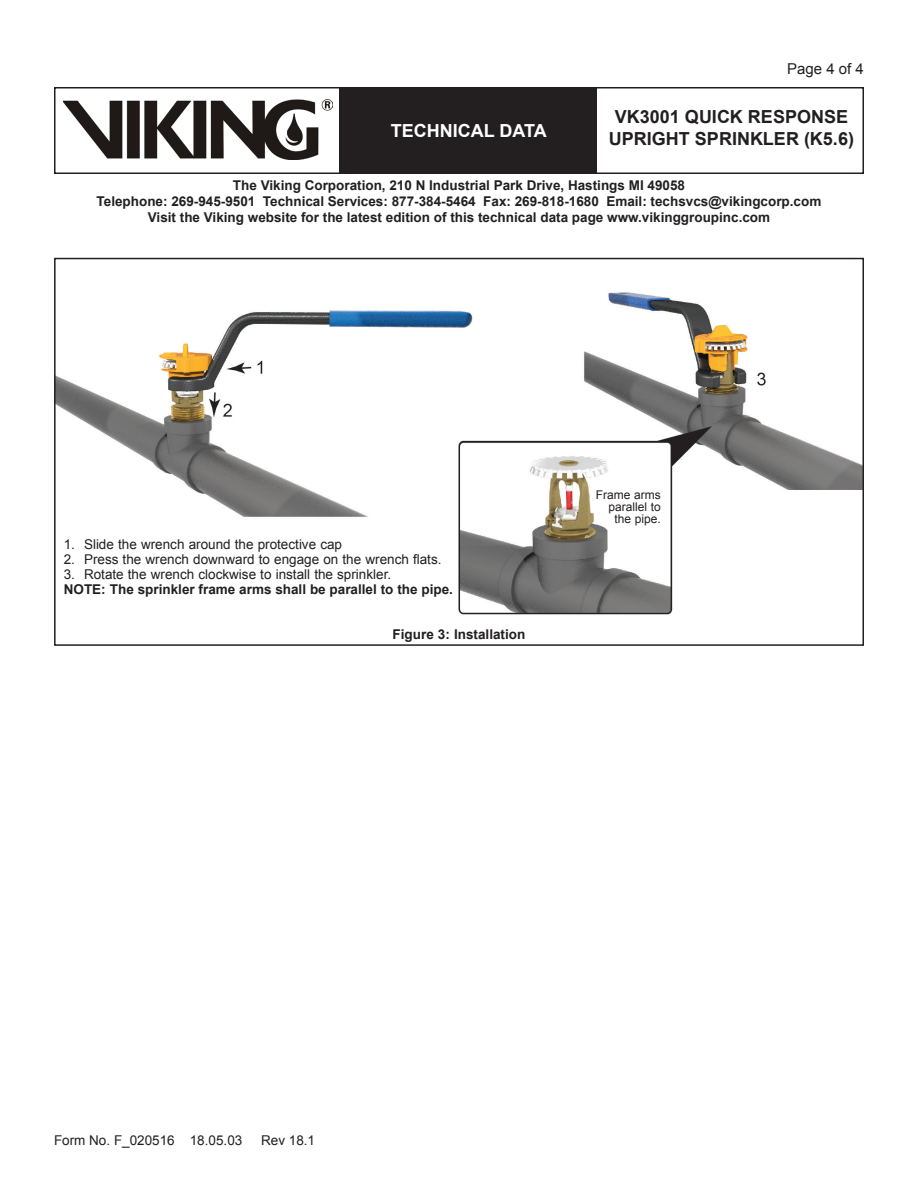
<style>
.page{position:relative;width:918px;height:1188px;background:#fff}
.page>*{position:absolute;margin:0;border:0;box-sizing:border-box;transform-origin:0 0}
.t1{font:700 18px/21.6px "Arial";color:#231f20;text-align:center}
.t2{font:700 18px "Arial";color:#fff}
.t3{font:15px "Arial";color:#231f20}
.VK_FIG_num{font:700 13.5px/16.2px "Arial";color:#231f20;text-align:center}
.t4{font:13.5px "Arial";color:#231f20}
.VK_body_TechData{font:12px/12px "Arial";color:#231f20;text-align:right}
</style>
<div class="page">
<div style="left:54px;top:87px;width:810px;height:87px;border:2px solid #231f20"></div>
<div style="left:340px;top:88px;width:257px;height:85px;background:#231f20"></div>
<img style="left:63px;top:99px;width:269px;height:60px">
<img style="left:57px;top:292px;width:804px;height:323px">
<div style="left:54px;top:258px;width:810px;height:388px;border:2px solid #231f20"></div>
<h1 class="t2" style="left:391px;top:118px;width:157px">TECHNICAL DATA</h1>
<p class="t3" style="left:787px;top:59px;width:78px">Page 4 of 4</p>
<h1 class="t1" style="left:609px;top:107px;width:247px">VK3001 QUICK RESPONSE<br>UPRIGHT SPRINKLER (K5.6)</h1>
<p class="VK_FIG_num" style="left:97px;top:177px;width:726px">The Viking Corporation, 210 N Industrial Park Drive, Hastings MI 49058<br>Telephone: 269-945-9501 Technical Services: 877-384-5464 Fax: 269-818-1680 Email: techsvcs@vikingcorp.com<br>Visit the Viking website for the latest edition of this technical data page www.vikinggroupinc.com</p>
<p class="t4" style="left:64px;top:535px;width:280px">1. Slide the wrench around the protective cap</p>
<p class="t4" style="left:64px;top:550px;width:379px">2. Press the wrench downward to engage on the wrench flats.</p>
<p class="t4" style="left:64px;top:565px;width:329px">3. Rotate the wrench clockwise to install the sprinkler.</p>
<p class="VK_FIG_num" style="left:64px;top:582px;width:8px">NOTE:</p>
<p class="VK_FIG_num" style="left:110px;top:582px;width:345px">The sprinkler frame arms shall be parallel to the pipe.</p>
<p class="VK_FIG_num" style="left:393px;top:626px;width:134px">Figure 3: Installation</p>
<p class="VK_body_TechData" style="left:596px;top:489px;width:67px">Frame arms parallel to the pipe.</p>
<p class="t4" style="left:54px;top:1131px;width:190px">Form No. F_020516 18.05.03</p>
<p class="t4" style="left:261px;top:1131px;width:56px">Rev 18.1</p>
</div>
